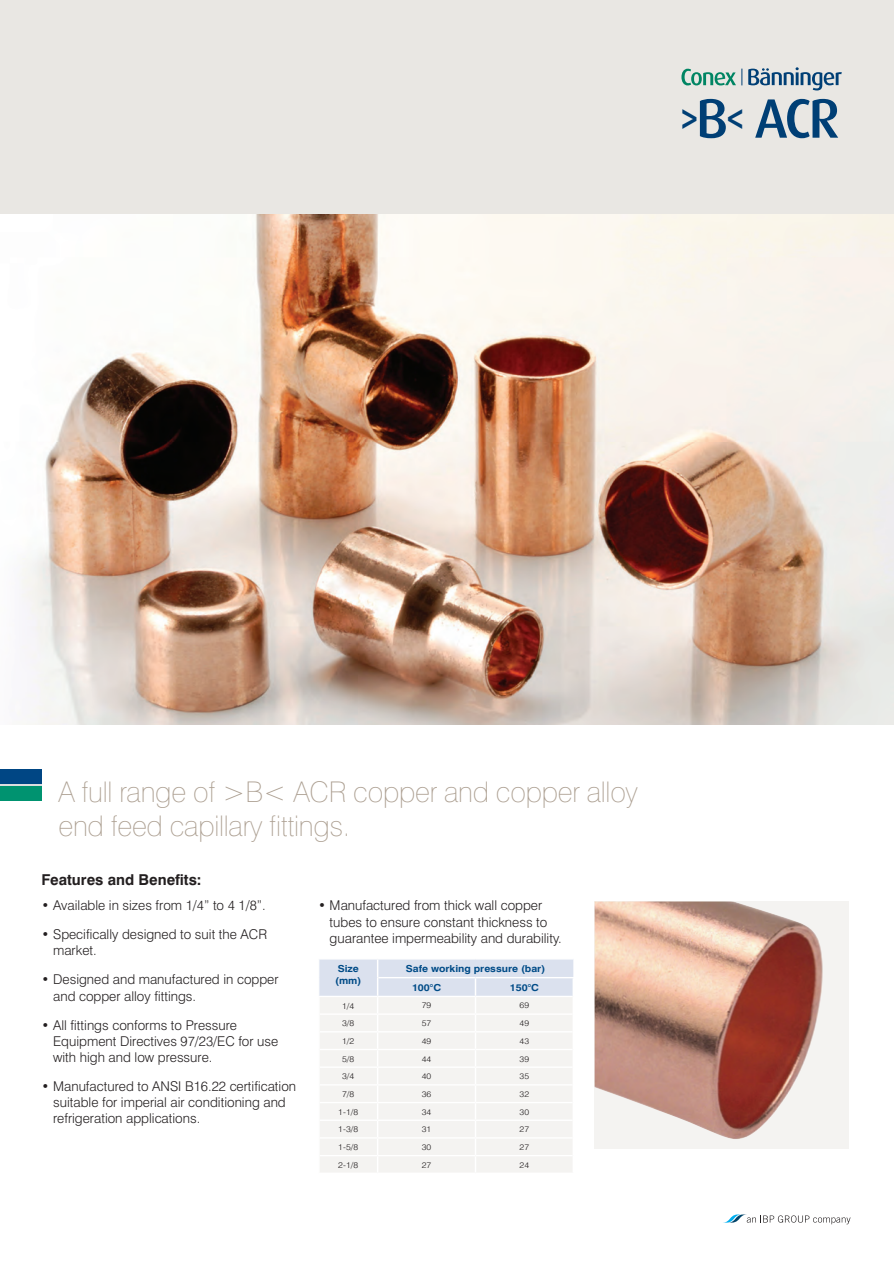
<style>
.page{position:relative;width:894px;height:1266px;background:#fff}
.page>*{position:absolute;margin:0;border:0;box-sizing:border-box;transform-origin:0 0}
.t1{font:500 55.65px "Dax";color:#004684}
.t2{font:100 28.5px/34.2px "Swiss 721 BT";letter-spacing:-.01em;color:#ac9f91}
.t3{font:700 15px "Swiss 721 BT";color:#231f20}
.t4{font:300 13.5px/16.2px "Swiss 721 BT";color:#231f20}
.t5{font:700 9.6px/11.6px "Swiss 721 BT";color:#004b87;scale:1.09 1}
.t6{font:300 8.25px "Swiss 721 BT";color:#231f20;scale:1.09 1}
.t7{font:300 8.1px "Swiss 721 BT";color:#231f20;scale:1.11 1}
.s1{font-size:47.55px}
</style>
<div class="page">
<div style="left:0;top:0;width:894px;height:214px;background:#e9e7e3"></div>
<svg style="left:748px;top:67px;width:93px;height:23px"></svg>
<svg style="left:681px;top:69px;width:61px;height:16px"></svg>
<hr style="left:0;top:784px;width:42px;height:3px;background:#dcdddf">
<div style="left:0;top:786px;width:42px;height:15px;background:#009370"></div>
<div style="left:0;top:769px;width:42px;height:15px;background:#004684"></div>
<img style="left:21px;top:214px;width:873px;height:510px">
<svg style="left:723px;top:1214px;width:127px;height:10px"></svg>
<svg style="left:319px;top:959px;width:255px;height:213px"></svg>
<div style="left:594px;top:901px;width:255px;height:248px;background:#f4f3f1"></div>
<img style="left:594px;top:901px;width:229px;height:238px">
<h1 class="t1" style="left:679px;top:87px;width:162px"><span class="s1">&gt;</span>B<span class="s1">&lt;</span> ACR</h1>
<h2 class="t2" style="left:58px;top:774px;width:581px">A full range of &gt;B&lt; ACR copper and copper alloy end feed capillary fittings.</h2>
<p class="t3" style="left:42px;top:870px;width:161px">Features and Benefits:</p>
<p class="t4" style="left:42px;top:897px;width:226px">• Available in sizes from 1/4” to 4 1/8”.</p>
<p class="t4" style="left:53px;top:926px;width:215px;text-indent:-12px">• Specifically designed to suit the ACR market.</p>
<p class="t4" style="left:53px;top:971px;width:227px;text-indent:-12px">• Designed and manufactured in copper and copper alloy fittings.</p>
<p class="t4" style="left:53px;top:1016px;width:227px;text-indent:-12px">• All fittings conforms to Pressure<br>Equipment Directives 97/23/EC for use with high and low pressure.</p>
<p class="t4" style="left:53px;top:1078px;width:244px;text-indent:-12px">• Manufactured to ANSI B16.22 certification suitable for imperial air conditioning and refrigeration applications.</p>
<p class="t4" style="left:329px;top:897px;width:234px;text-indent:-12px">• Manufactured from thick wall copper tubes to ensure constant thickness to guarantee impermeability and durability.</p>
<p class="t5" style="left:335px;top:963px;width:26px">Size (mm)</p>
<p class="t5" style="left:412px;top:959px;width:124px;line-height:18.8px;text-indent:-6px">Safe working pressure (bar)<br>100°C</p>
<p class="t5" style="left:510px;top:981px;width:28px">150°C</p>
<p class="t6" style="left:342px;top:1000px;width:13px">1/4</p>
<p class="t7" style="left:422px;top:1000px;width:10px">79</p>
<p class="t7" style="left:519px;top:1000px;width:10px">69</p>
<p class="t6" style="left:342px;top:1018px;width:13px">3/8</p>
<p class="t7" style="left:422px;top:1018px;width:10px">57</p>
<p class="t7" style="left:519px;top:1018px;width:10px">49</p>
<p class="t6" style="left:342px;top:1036px;width:13px">1/2</p>
<p class="t7" style="left:422px;top:1036px;width:10px">49</p>
<p class="t7" style="left:519px;top:1036px;width:10px">43</p>
<p class="t6" style="left:342px;top:1053px;width:13px">5/8</p>
<p class="t7" style="left:422px;top:1053px;width:10px">44</p>
<p class="t7" style="left:519px;top:1053px;width:10px">39</p>
<p class="t6" style="left:342px;top:1071px;width:13px">3/4</p>
<p class="t7" style="left:422px;top:1071px;width:10px">40</p>
<p class="t7" style="left:519px;top:1071px;width:10px">35</p>
<p class="t6" style="left:342px;top:1089px;width:13px">7/8</p>
<p class="t7" style="left:422px;top:1089px;width:10px">36</p>
<p class="t7" style="left:519px;top:1089px;width:10px">32</p>
<p class="t6" style="left:338px;top:1106px;width:20px">1-1/8</p>
<p class="t7" style="left:422px;top:1106px;width:10px">34</p>
<p class="t7" style="left:519px;top:1106px;width:10px">30</p>
<p class="t6" style="left:338px;top:1124px;width:20px">1-3/8</p>
<p class="t7" style="left:422px;top:1124px;width:10px">31</p>
<p class="t7" style="left:519px;top:1124px;width:10px">27</p>
<p class="t6" style="left:338px;top:1142px;width:20px">1-5/8</p>
<p class="t7" style="left:422px;top:1142px;width:10px">30</p>
<p class="t7" style="left:519px;top:1142px;width:10px">27</p>
<p class="t6" style="left:338px;top:1159px;width:20px">2-1/8</p>
<p class="t7" style="left:422px;top:1159px;width:10px">27</p>
<p class="t7" style="left:519px;top:1159px;width:10px">24</p>
</div>
